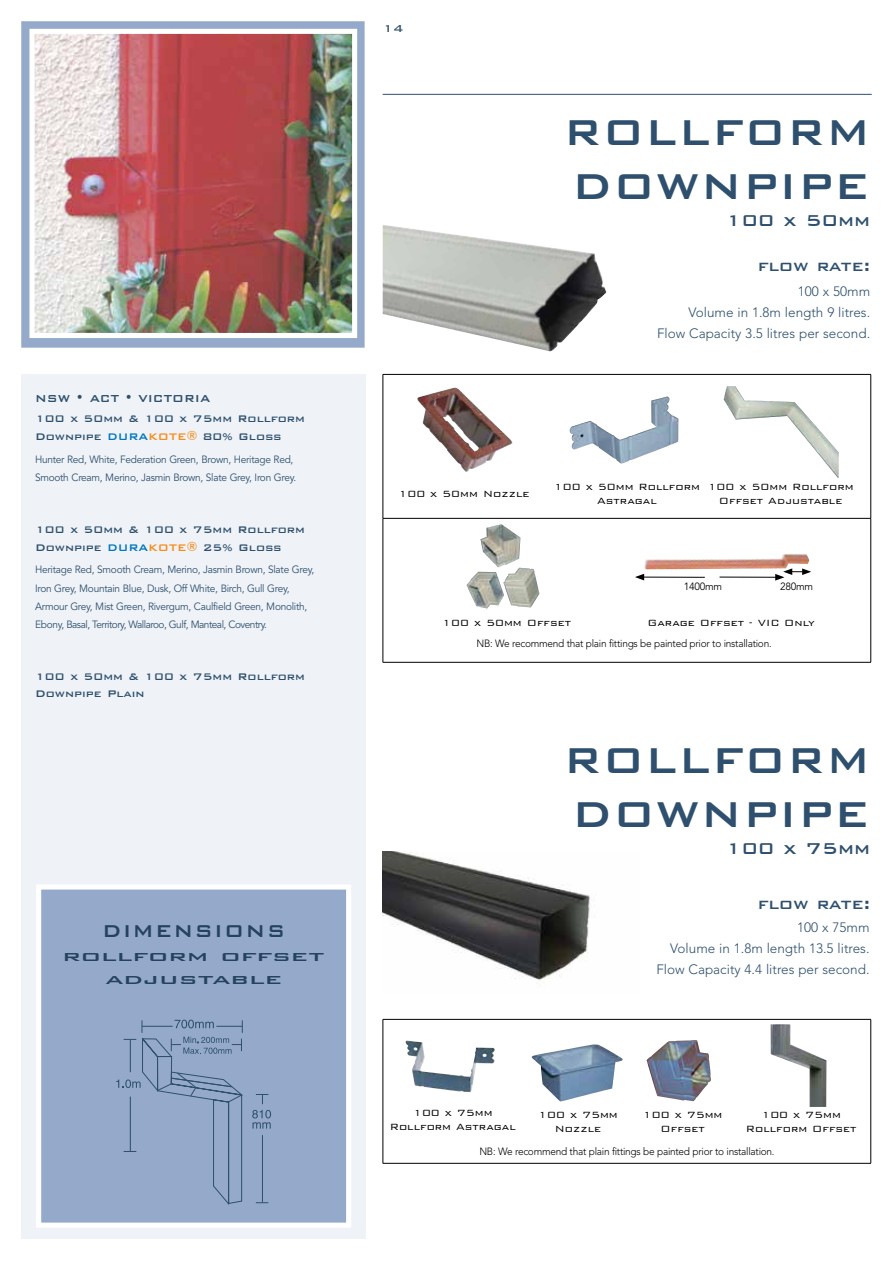
<style>
.page{position:relative;width:893px;height:1263px;background:#fff}
.page>*{position:absolute;margin:0;border:0;box-sizing:border-box;transform-origin:0 0}
.t1{font:500 48px/54px "Bank Gothic BT";letter-spacing:.01em;color:#2e506e}
.t2{font:500 22.95px "Bank Gothic BT";letter-spacing:.05em;color:#25435e}
.t3{font:500 21px "Bank Gothic BT";color:#2e506e}
.t4{font:500 19.5px "Bank Gothic BT";color:#2e506e}
.t5{font:500 18.9px/22.6px "Bank Gothic BT";color:#25435e;text-align:center;scale:1.5 1}
.t6{font:300 13.5px/21px "Avenir";color:#2e506e;text-align:right}
.t7{font:500 13.5px "Bank Gothic BT";color:#2e506e}
.t8{font:500 12.75px/18px "Bank Gothic BT";color:#2e506e}
.t9{font:300 12px/14.4px "Bank Gothic BT";color:#000;text-align:center}
.t10{font:10.5px/18px "Avenir";letter-spacing:-.025em;color:#2e506e;scale:.96 1}
.t11{font:300 10.5px "Avenir";letter-spacing:-.025em;color:#000;scale:.96 1}
.t12{font:10.5px "Avenir";letter-spacing:-.03em;color:#000;scale:.96 1}
.s1{color:#0076c0}
.s2{color:#f78e1e}
</style>
<div class="page">
<div style="left:21px;top:374px;width:345px;height:865px;background:#eff2f7"></div>
<div style="left:21px;top:21px;width:344px;height:327px;background:#95a9cb;border:4px solid #95a9cb"></div>
<img style="left:35px;top:35px;width:316px;height:297px">
<div style="left:29px;top:29px;width:328px;height:309px;border:5px solid #fff"></div>
<div style="left:36px;top:884px;width:315px;height:344px;background:#95a9cb;border:5px solid #fff"></div>
<hr style="left:383px;top:94px;width:489px;height:1px;background:#2e506e">
<img style="left:383px;top:225px;width:224px;height:127px">
<hr style="left:383px;top:374px;width:488px;height:1px;background:#000">
<hr style="left:383px;top:375px;width:1px;height:143px;background:#000">
<hr style="left:870px;top:375px;width:1px;height:143px;background:#000">
<hr style="left:383px;top:518px;width:488px;height:1px;background:#000">
<hr style="left:383px;top:518px;width:1px;height:144px;background:#000">
<hr style="left:870px;top:518px;width:1px;height:144px;background:#000">
<hr style="left:383px;top:662px;width:488px;height:1px;background:#000">
<hr style="left:383px;top:1019px;width:488px;height:1px;background:#000">
<hr style="left:383px;top:1019px;width:1px;height:144px;background:#000">
<hr style="left:870px;top:1019px;width:1px;height:144px;background:#000">
<hr style="left:383px;top:1163px;width:488px;height:1px;background:#000">
<img style="left:724px;top:386px;width:115px;height:92px">
<img style="left:417px;top:388px;width:96px;height:84px">
<svg style="left:256px;top:1202px;width:12px;height:1px"></svg>
<svg style="left:256px;top:1094px;width:12px;height:10px"></svg>
<hr style="left:262px;top:1135px;width:1px;height:67px;background:#2e506e">
<svg style="left:252px;top:1110px;width:19px;height:18px"></svg>
<svg style="left:116px;top:1020px;width:127px;height:185px"></svg>
<img style="left:770px;top:1024px;width:56px;height:83px">
<img style="left:647px;top:1040px;width:64px;height:61px">
<img style="left:570px;top:399px;width:108px;height:65px">
<img style="left:467px;top:568px;width:72px;height:41px">
<img style="left:480px;top:524px;width:40px;height:43px">
<img style="left:406px;top:1040px;width:89px;height:52px">
<hr style="left:719px;top:577px;width:59px;height:1px;background:#000">
<hr style="left:642px;top:577px;width:63px;height:1px;background:#000">
<svg style="left:635px;top:574px;width:9px;height:6px"></svg>
<img style="left:777px;top:554px;width:9px;height:5px">
<svg style="left:775px;top:568px;width:36px;height:13px"></svg>
<img style="left:532px;top:1044px;width:91px;height:57px">
<img style="left:383px;top:851px;width:207px;height:132px">
<p class="t7" style="left:35px;top:391px;width:177px">NSW • ACT • VICTORIA</p>
<p class="t8" style="left:35px;top:410px;width:271px">100 x 50mm &amp; 100 x 75mm Rollform<br>Downpipe <span class="s1">DURA</span><span class="s2">KOTE®</span> 80% Gloss</p>
<p class="t10" style="left:35px;top:450px;width:273px">Hunter Red, White, Federation Green, Brown, Heritage Red,<br>Smooth Cream, Merino, Jasmin Brown, Slate Grey, Iron Grey.</p>
<p class="t8" style="left:35px;top:521px;width:271px">100 x 50mm &amp; 100 x 75mm Rollform<br>Downpipe <span class="s1">DURA</span><span class="s2">KOTE®</span> 25% Gloss</p>
<p class="t10" style="left:35px;top:561px;width:292px">Heritage Red, Smooth Cream, Merino, Jasmin Brown, Slate Grey, Iron Grey, Mountain Blue, Dusk, Off White, Birch, Gull Grey, Armour Grey, Mist Green, Rivergum, Caulfield Green, Monolith, Ebony, Basal, Territory, Wallaroo, Gulf, Manteal, Coventry.</p>
<p class="t8" style="left:35px;top:668px;width:271px;line-height:16.5px">100 x 50mm &amp; 100 x 75mm Rollform<br>Downpipe Plain</p>
<h2 class="t2" style="left:102px;top:918px;width:185px">DIMENSIONS</h2>
<h3 class="t5" style="left:63px;top:944px;width:176px">rollform offset adjustable</h3>
<p class="t7" style="left:383px;top:21px;width:22px">14</p>
<h1 class="t1" style="left:563px;top:104px;width:308px">ROLLFORM<br>DOWNPIPE</h1>
<h3 class="t3" style="left:725px;top:209px;width:146px">100 x 50mm</h3>
<h3 class="t4" style="left:758px;top:256px;width:114px">flow rate:</h3>
<p class="t6" style="left:657px;top:281px;width:215px">100 x 50mm<br>Volume in 1.8m length 9 litres.<br>Flow Capacity 3.5 litres per second.</p>
<p class="t9" style="left:398px;top:486px;width:133px">100 x 50mm Nozzle</p>
<p class="t9" style="left:554px;top:479px;width:147px">100 x 50mm Rollform<br>Astragal</p>
<p class="t9" style="left:708px;top:479px;width:147px">100 x 50mm Rollform<br>Offset Adjustable</p>
<p class="t12" style="left:684px;top:580px;width:41px">1400mm</p>
<p class="t12" style="left:780px;top:580px;width:36px">280mm</p>
<p class="t9" style="left:442px;top:616px;width:130px">100 x 50mm Offset</p>
<p class="t9" style="left:647px;top:616px;width:169px">Garage Offset - VIC Only</p>
<p class="t11" style="left:476px;top:638px;width:309px">NB: We recommend that plain fittings be painted prior to installation.</p>
<h1 class="t1" style="left:563px;top:732px;width:308px">ROLLFORM<br>DOWNPIPE</h1>
<h3 class="t3" style="left:725px;top:837px;width:146px">100 x 75mm</h3>
<h3 class="t4" style="left:758px;top:893px;width:114px">flow rate:</h3>
<p class="t6" style="left:656px;top:917px;width:215px">100 x 75mm<br>Volume in 1.8m length 13.5 litres.<br>Flow Capacity 4.4 litres per second.</p>
<p class="t9" style="left:390px;top:1105px;width:127px">100 x 75mm<br>Rollform Astragal</p>
<p class="t9" style="left:643px;top:1107px;width:81px">100 x 75mm<br>Offset</p>
<p class="t9" style="left:538px;top:1107px;width:81px">100 x 75mm<br>Nozzle</p>
<p class="t9" style="left:746px;top:1107px;width:112px">100 x 75mm<br>Rollform Offset</p>
<p class="t11" style="left:479px;top:1145px;width:309px">NB: We recommend that plain fittings be painted prior to installation.</p>
</div>
